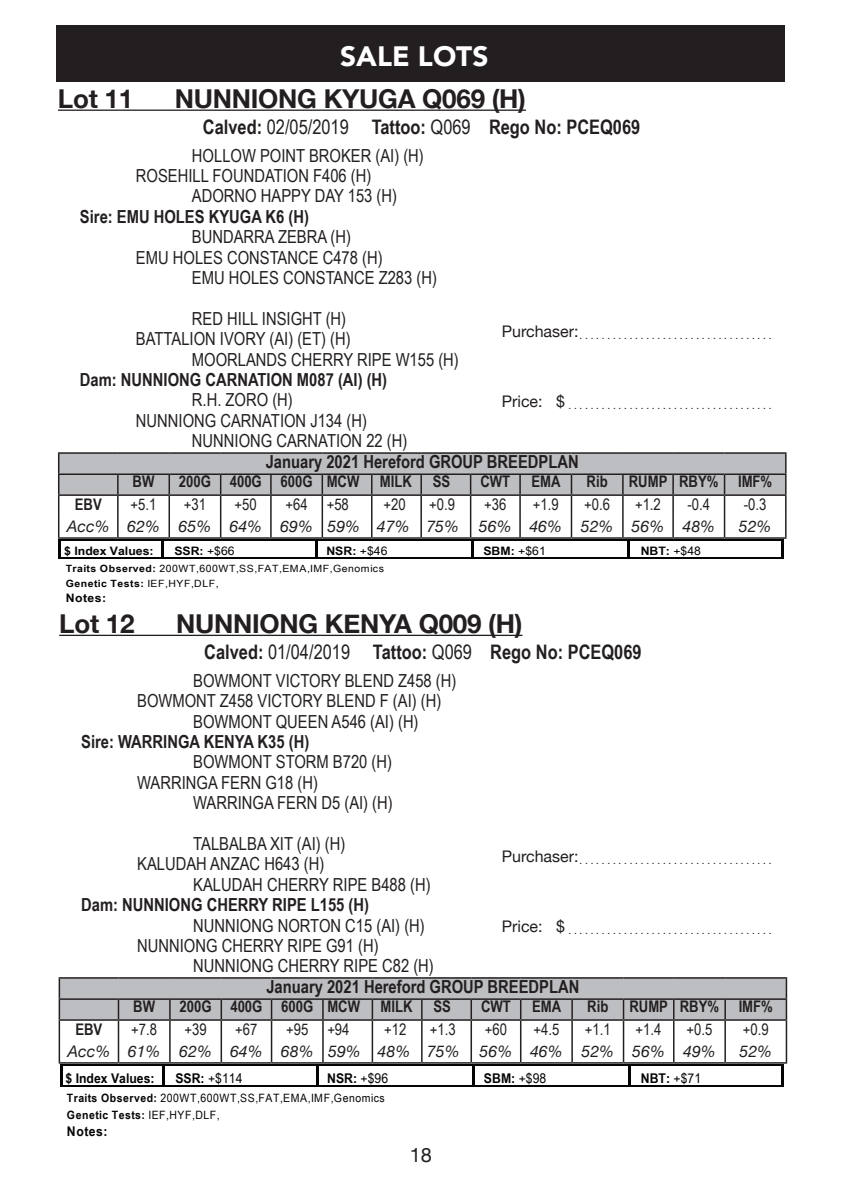
<style>
.page{position:relative;width:842px;height:1191px;background:#fff}
.page>*{position:absolute;margin:0;border:0;box-sizing:border-box;transform-origin:0 0}
.t1{font:900 28px "Avenir";color:#fff}
.t2{font:700 26px "Helvetica Neue";letter-spacing:-.01em;color:#231f20}
.t3{font:700 20px "Arial Narrow";color:#231f20}
.t4{font:20px "Helvetica Neue";color:#231f20}
.t5{font:18px/20.4px "Arial Narrow";color:#231f20}
.t6{font:700 18px "Arial Narrow";color:#231f20}
.t7{font:700 16px "Arial Narrow";color:#231f20}
.t8{font:16px "Arial Narrow";color:#231f20}
.t9{font:italic 16px "Helvetica Neue";color:#231f20}
.t10{font:700 13.4px "Arial Narrow";color:#040503;scale:1.12 1}
.t11{font:13.4px "Arial Narrow";color:#040503;scale:1.12 1}
.t12{font:700 11.6px "Arial Narrow";color:#040503;scale:1.29 1}
.t13{font:11.4px/17.2px "Arial Narrow";letter-spacing:.04em;color:#040503;scale:1.12 1}
.t14{font:10px "Helvetica Neue";color:#231f20}
.t15{font:10px/15px "Arial Narrow";letter-spacing:.04em;color:#040503;scale:1.29 1}
.s1{font-weight:400}
.s2{font-weight:700}
</style>
<div class="page">
<div style="left:57px;top:26px;width:728px;height:56px;background:#231f20"></div>
<hr style="left:58px;top:110px;width:468px;height:1px;background:#231f20">
<hr style="left:58px;top:452px;width:60px;height:2px;background:#231f20">
<hr style="left:118px;top:452px;width:51px;height:2px;background:#231f20">
<hr style="left:169px;top:452px;width:52px;height:2px;background:#231f20">
<hr style="left:221px;top:452px;width:50px;height:2px;background:#231f20">
<hr style="left:271px;top:452px;width:51px;height:2px;background:#231f20">
<hr style="left:322px;top:452px;width:50px;height:2px;background:#231f20">
<hr style="left:372px;top:452px;width:49px;height:2px;background:#231f20">
<hr style="left:421px;top:452px;width:50px;height:2px;background:#231f20">
<hr style="left:471px;top:452px;width:49px;height:2px;background:#231f20">
<hr style="left:520px;top:452px;width:51px;height:2px;background:#231f20">
<hr style="left:571px;top:452px;width:52px;height:2px;background:#231f20">
<hr style="left:623px;top:452px;width:50px;height:2px;background:#231f20">
<hr style="left:673px;top:452px;width:51px;height:2px;background:#231f20">
<hr style="left:724px;top:452px;width:62px;height:2px;background:#231f20">
<svg style="left:58px;top:453px;width:728px;height:106px"></svg>
<hr style="left:59px;top:634px;width:463px;height:2px;background:#231f20">
<hr style="left:59px;top:977px;width:59px;height:1px;background:#231f20">
<hr style="left:118px;top:977px;width:52px;height:1px;background:#231f20">
<hr style="left:170px;top:977px;width:51px;height:1px;background:#231f20">
<hr style="left:221px;top:977px;width:51px;height:1px;background:#231f20">
<hr style="left:272px;top:977px;width:51px;height:1px;background:#231f20">
<hr style="left:323px;top:977px;width:49px;height:1px;background:#231f20">
<hr style="left:372px;top:977px;width:50px;height:1px;background:#231f20">
<hr style="left:422px;top:977px;width:49px;height:1px;background:#231f20">
<hr style="left:471px;top:977px;width:50px;height:1px;background:#231f20">
<hr style="left:521px;top:977px;width:51px;height:1px;background:#231f20">
<hr style="left:572px;top:977px;width:51px;height:1px;background:#231f20">
<hr style="left:623px;top:977px;width:51px;height:1px;background:#231f20">
<hr style="left:674px;top:977px;width:51px;height:1px;background:#231f20">
<hr style="left:725px;top:977px;width:62px;height:1px;background:#231f20">
<svg style="left:59px;top:978px;width:728px;height:108px"></svg>
<h1 class="t1" style="left:340px;top:33px;width:150px">SALE LOTS</h1>
<h2 class="t2" style="left:58px;top:78px;width:77px">Lot 11</h2>
<h2 class="t2" style="left:175px;top:78px;width:353px">NUNNIONG KYUGA Q069 (H)</h2>
<p class="t3" style="left:203px;top:111px;width:439px">Calved: <span class="s1">02/05/2019</span> Tattoo: <span class="s1">Q069</span> Rego No: PCEQ069</p>
<p class="t5" style="left:136px;top:144px;width:289px;text-indent:56px">HOLLOW POINT BROKER (AI) (H)<br>ROSEHILL FOUNDATION F406 (H)</p>
<p class="t5" style="left:192px;top:185px;width:207px">ADORNO HAPPY DAY 153 (H)</p>
<p class="t6" style="left:80px;top:203px;width:231px">Sire: EMU HOLES KYUGA K6 (H)</p>
<p class="t5" style="left:192px;top:226px;width:161px">BUNDARRA ZEBRA (H)</p>
<p class="t5" style="left:136px;top:246px;width:248px">EMU HOLES CONSTANCE C478 (H)</p>
<p class="t5" style="left:192px;top:267px;width:246px">EMU HOLES CONSTANCE Z283 (H)</p>
<p class="t5" style="left:192px;top:308px;width:156px">RED HILL INSIGHT (H)</p>
<p class="t5" style="left:136px;top:328px;width:216px">BATTALION IVORY (AI) (ET) (H)</p>
<p class="t5" style="left:192px;top:348px;width:268px">MOORLANDS CHERRY RIPE W155 (H)</p>
<p class="t6" style="left:80px;top:366px;width:309px">Dam: NUNNIONG CARNATION M087 (AI) (H)</p>
<p class="t5" style="left:192px;top:389px;width:102px">R.H. ZORO (H)</p>
<p class="t5" style="left:136px;top:409px;width:232px">NUNNIONG CARNATION J134 (H)</p>
<p class="t5" style="left:192px;top:430px;width:217px">NUNNIONG CARNATION 22 (H)</p>
<p class="t6" style="left:266px;top:448px;width:315px">January 2021 Hereford GROUP BREEDPLAN</p>
<p class="t7" style="left:133px;top:469px;width:23px">BW</p>
<p class="t7" style="left:179px;top:469px;width:182px">200G 400G 600G MCW</p>
<p class="t7" style="left:380px;top:469px;width:34px">MILK</p>
<p class="t7" style="left:433px;top:469px;width:19px">SS</p>
<p class="t7" style="left:480px;top:469px;width:31px">CWT</p>
<p class="t7" style="left:531px;top:469px;width:31px">EMA</p>
<p class="t7" style="left:587px;top:469px;width:23px">Rib</p>
<p class="t7" style="left:629px;top:469px;width:145px">RUMP RBY% IMF%</p>
<p class="t7" style="left:75px;top:492px;width:28px">EBV</p>
<p class="t8" style="left:131px;top:492px;width:27px">+5.1</p>
<p class="t8" style="left:184px;top:492px;width:24px">+31</p>
<p class="t8" style="left:235px;top:492px;width:24px">+50</p>
<p class="t8" style="left:285px;top:492px;width:65px">+64 +58</p>
<p class="t8" style="left:383px;top:492px;width:24px">+20</p>
<p class="t8" style="left:429px;top:492px;width:27px">+0.9</p>
<p class="t8" style="left:484px;top:492px;width:24px">+36</p>
<p class="t8" style="left:533px;top:492px;width:27px">+1.9</p>
<p class="t8" style="left:584px;top:492px;width:27px">+0.6</p>
<p class="t8" style="left:635px;top:492px;width:27px">+1.2</p>
<p class="t8" style="left:687px;top:492px;width:24px">-0.4</p>
<p class="t8" style="left:744px;top:492px;width:24px">-0.3</p>
<p class="t9" style="left:67px;top:515px;width:393px">Acc% 62% 65% 64% 69% 59% 47% 75%</p>
<p class="t9" style="left:479px;top:515px;width:238px">56% 46% 52% 56% 48%</p>
<p class="t9" style="left:739px;top:515px;width:34px">52%</p>
<p class="t12" style="left:64px;top:542px;width:71px">$ Index Values:</p>
<p class="t12" style="left:174px;top:542px;width:48px">SSR: <span class="s1">+$66</span></p>
<p class="t12" style="left:326px;top:542px;width:49px">NSR: <span class="s1">+$46</span></p>
<p class="t12" style="left:483px;top:542px;width:50px">SBM: <span class="s1">+$61</span></p>
<p class="t12" style="left:641px;top:542px;width:48px">NBT: <span class="s1">+$48</span></p>
<p class="t15" style="left:66px;top:560px;width:248px"><span class="s2">Traits Observed:</span> 200WT,600WT,SS,FAT,EMA,IMF,Genomics<br><span class="s2">Genetic Tests:</span> IEF,HYF,DLF,</p>
<p class="t12" style="left:66px;top:589px;width:33px">Notes:</p>
<h2 class="t2" style="left:59px;top:603px;width:77px">Lot 12</h2>
<h2 class="t2" style="left:176px;top:603px;width:348px">NUNNIONG KENYA Q009 (H)</h2>
<p class="t3" style="left:204px;top:636px;width:439px">Calved: <span class="s1">01/04/2019</span> Tattoo: <span class="s1">Q069</span> Rego No: PCEQ069</p>
<p class="t5" style="left:193px;top:669px;width:265px">BOWMONT VICTORY BLEND Z458 (H)</p>
<p class="t5" style="left:137px;top:690px;width:306px">BOWMONT Z458 VICTORY BLEND F (AI) (H)</p>
<p class="t5" style="left:193px;top:710px;width:227px">BOWMONT QUEEN A546 (AI) (H)</p>
<p class="t6" style="left:81px;top:728px;width:229px">Sire: WARRINGA KENYA K35 (H)</p>
<p class="t5" style="left:137px;top:751px;width:256px;text-indent:56px">BOWMONT STORM B720 (H)<br>WARRINGA FERN G18 (H)</p>
<p class="t5" style="left:193px;top:792px;width:201px">WARRINGA FERN D5 (AI) (H)</p>
<p class="t5" style="left:137px;top:832px;width:210px;text-indent:56px">TALBALBA XIT (AI) (H)<br>KALUDAH ANZAC H643 (H)</p>
<p class="t5" style="left:193px;top:873px;width:239px">KALUDAH CHERRY RIPE B488 (H)</p>
<p class="t6" style="left:81px;top:891px;width:289px">Dam: NUNNIONG CHERRY RIPE L155 (H)</p>
<p class="t5" style="left:137px;top:914px;width:289px;text-indent:56px">NUNNIONG NORTON C15 (AI) (H)<br>NUNNIONG CHERRY RIPE G91 (H)</p>
<p class="t5" style="left:193px;top:955px;width:242px">NUNNIONG CHERRY RIPE C82 (H)</p>
<p class="t6" style="left:266px;top:973px;width:315px">January 2021 Hereford GROUP BREEDPLAN</p>
<p class="t7" style="left:133px;top:993px;width:23px">BW</p>
<p class="t7" style="left:180px;top:993px;width:182px">200G 400G 600G MCW</p>
<p class="t7" style="left:380px;top:993px;width:34px">MILK</p>
<p class="t7" style="left:433px;top:993px;width:19px">SS</p>
<p class="t7" style="left:481px;top:993px;width:31px">CWT</p>
<p class="t7" style="left:532px;top:993px;width:31px">EMA</p>
<p class="t7" style="left:587px;top:993px;width:23px">Rib</p>
<p class="t7" style="left:629px;top:993px;width:145px">RUMP RBY% IMF%</p>
<p class="t7" style="left:75px;top:1016px;width:28px">EBV</p>
<p class="t8" style="left:131px;top:1017px;width:27px">+7.8</p>
<p class="t8" style="left:184px;top:1017px;width:24px">+39</p>
<p class="t8" style="left:235px;top:1017px;width:24px">+67</p>
<p class="t8" style="left:286px;top:1017px;width:65px">+95 +94</p>
<p class="t8" style="left:384px;top:1017px;width:24px">+12</p>
<p class="t8" style="left:430px;top:1017px;width:27px">+1.3</p>
<p class="t8" style="left:485px;top:1017px;width:24px">+60</p>
<p class="t8" style="left:533px;top:1017px;width:27px">+4.5</p>
<p class="t8" style="left:585px;top:1017px;width:27px">+1.1</p>
<p class="t8" style="left:636px;top:1017px;width:27px">+1.4</p>
<p class="t8" style="left:686px;top:1017px;width:27px">+0.5</p>
<p class="t8" style="left:743px;top:1017px;width:27px">+0.9</p>
<p class="t9" style="left:68px;top:1039px;width:393px">Acc% 61% 62% 64% 68% 59% 48% 75%</p>
<p class="t9" style="left:480px;top:1039px;width:238px">56% 46% 52% 56% 49%</p>
<p class="t9" style="left:739px;top:1039px;width:34px">52%</p>
<p class="t10" style="left:65px;top:1068px;width:81px">$ Index Values:</p>
<p class="t11" style="left:175px;top:1068px;width:61px"><span class="s2">SSR:</span> +$114</p>
<p class="t10" style="left:327px;top:1068px;width:56px">NSR: <span class="s1">+$96</span></p>
<p class="t10" style="left:484px;top:1068px;width:57px">SBM: <span class="s1">+$98</span></p>
<p class="t10" style="left:641px;top:1068px;width:55px">NBT: <span class="s1">+$71</span></p>
<p class="t13" style="left:67px;top:1089px;width:285px"><span class="s2">Traits Observed:</span> 200WT,600WT,SS,FAT,EMA,IMF,Genomics<br><span class="s2">Genetic Tests:</span> IEF,HYF,DLF,</p>
<p class="t10" style="left:67px;top:1121px;width:38px">Notes:</p>
<p class="t14" style="left:502px;top:328px;width:81px"><sup>Purchaser:</sup>....................................</p>
<p class="t14" style="left:502px;top:398px;width:68px"><sup>Price:</sup> <sup>$</sup>......................................</p>
<p class="t14" style="left:502px;top:853px;width:81px"><sup>Purchaser:</sup>....................................</p>
<p class="t14" style="left:502px;top:922px;width:68px"><sup>Price:</sup> <sup>$</sup>......................................</p>
<p class="t4" style="left:410px;top:1140px;width:24px">18</p>
</div>
